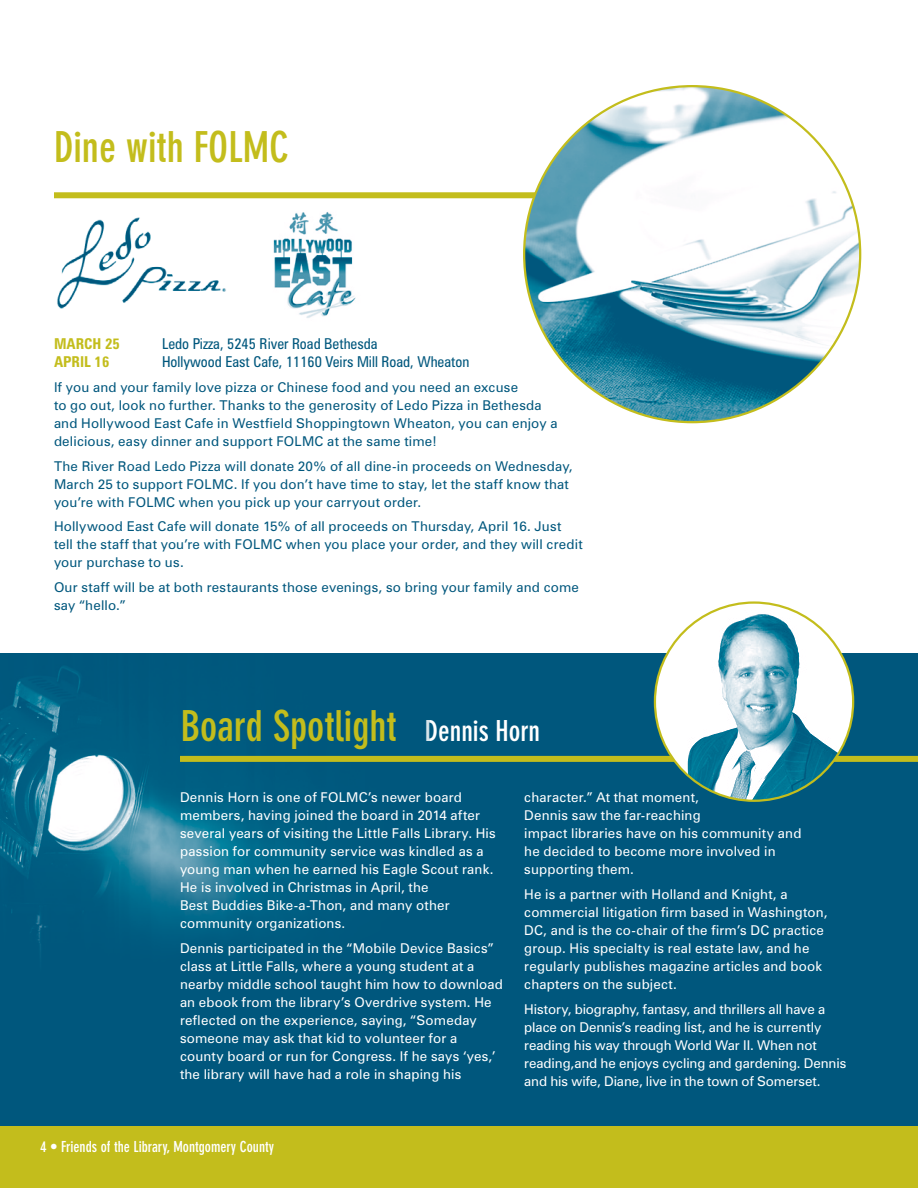
<style>
.page{position:relative;width:918px;height:1188px;background:#fff}
.page>*{position:absolute;margin:0;border:0;box-sizing:border-box;transform-origin:0 0}
.Subhead-Larger{font:700 condensed 42px "DIN Neuzeit Grotesk";color:#c3bd1c}
.Subhead{font:700 condensed 28.5px "DIN Neuzeit Grotesk";color:#fff}
.Events{font:condensed 15px "Zurich BT";color:#00577d}
.Page_numbers_flush_l{font:700 condensed 15px "DIN Neuzeit Grotesk";color:#fff}
.Events-2{font:700 condensed 15px "Zurich BT";color:#c3bd1c}
.Body{font:13.5px/18px "Zurich BT";letter-spacing:.015em;color:#fff}
.Body-2{font:13.5px/18px "Zurich BT";letter-spacing:.015em;color:#00577d}
.Body-3{font:13.5px/18px "Zurich BT";letter-spacing:-.005em;color:#fff}
</style>
<div class="page">
<div style="left:0;top:653px;width:918px;height:473px;background:#00577d"></div>
<img style="left:0;top:666px;width:429px;height:280px">
<div style="left:180px;top:756px;width:738px;height:6px;background:#c3bd1c"></div>
<img style="left:655px;top:603px;width:198px;height:198px;border-radius:97px">
<div style="left:0;top:1126px;width:918px;height:62px;background:#c3bd1c"></div>
<div style="left:54px;top:192px;width:717px;height:6px;background:#c3bd1c"></div>
<img style="left:524px;top:86px;width:336px;height:336px;border-radius:168px">
<img style="left:57px;top:217px;width:169px;height:92px">
<img style="left:273px;top:212px;width:83px;height:106px">
<p class="Subhead-Larger" style="left:54px;top:123px;width:236px">Dine with FOLMC</p>
<p class="Events-2" style="left:54px;top:335px;width:67px">MARCH 25</p>
<p class="Events" style="left:162px;top:335px;width:217px">Ledo Pizza, 5245 River Road Bethesda</p>
<p class="Events-2" style="left:54px;top:353px;width:57px">APRIL 16</p>
<p class="Events" style="left:162px;top:353px;width:309px">Hollywood East Cafe, 11160 Veirs Mill Road, Wheaton</p>
<p class="Body-2" style="left:54px;top:378px;width:505px">If you and your family love pizza or Chinese food and you need an excuse<br>to go out, look no further. Thanks to the generosity of Ledo Pizza in Bethesda and Hollywood East Cafe in Westfield Shoppingtown Wheaton, you can enjoy a delicious, easy dinner and support FOLMC at the same time!</p>
<p class="Body-2" style="left:54px;top:457px;width:520px">The River Road Ledo Pizza will donate 20% of all dine-in proceeds on Wednesday,<br>March 25 to support FOLMC. If you don’t have time to stay, let the staff know that you’re with FOLMC when you pick up your carryout order.</p>
<p class="Body-2" style="left:54px;top:517px;width:530px">Hollywood East Cafe will donate 15% of all proceeds on Thursday, April 16. Just tell the staff that you’re with FOLMC when you place your order, and they will credit your purchase to us.</p>
<p class="Body-2" style="left:54px;top:578px;width:527px">Our staff will be at both restaurants those evenings, so bring your family and come say “hello.”</p>
<p class="Subhead-Larger" style="left:181px;top:702px;width:217px">Board Spotlight</p>
<p class="Subhead" style="left:425px;top:714px;width:117px">Dennis Horn</p>
<p class="Body" style="left:180px;top:788px;width:317px">Dennis Horn is one of FOLMC’s newer board members, having joined the board in 2014 after several years of visiting the Little Falls Library. His passion for community service was kindled as a young man when he earned his Eagle Scout rank.<br>He is involved in Christmas in April, the<br>Best Buddies Bike-a-Thon, and many other community organizations.</p>
<p class="Body" style="left:180px;top:939px;width:325px">Dennis participated in the “Mobile Device Basics” class at Little Falls, where a young student at a nearby middle school taught him how to download an ebook from the library’s Overdrive system. He reflected on the experience, saying, “Someday someone may ask that kid to volunteer for a county board or run for Congress. If he says ‘yes,’ the library will have had a role in shaping his</p>
<p class="Page_numbers_flush_l" style="left:40px;top:1138px;width:235px">4 • Friends of the Library, Montgomery County</p>
<p class="Body" style="left:524px;top:788px;width:279px">character.” At that moment,<br>Dennis saw the far-reaching<br>impact libraries have on his community and he decided to become more involved in supporting them.</p>
<p class="Body" style="left:524px;top:885px;width:305px">He is a partner with Holland and Knight, a commercial litigation firm based in Washington, DC, and is the co-chair of the firm’s DC practice group. His specialty is real estate law, and he regularly publishes magazine articles and book chapters on the subject.</p>
<p class="Body-3" style="left:524px;top:1000px;width:324px">History, biography, fantasy, and thrillers all have a place on Dennis’s reading list, and he is currently reading his way through World War II. When not reading,and he enjoys cycling and gardening. Dennis and his wife, Diane, live in the town of Somerset.</p>
</div>
